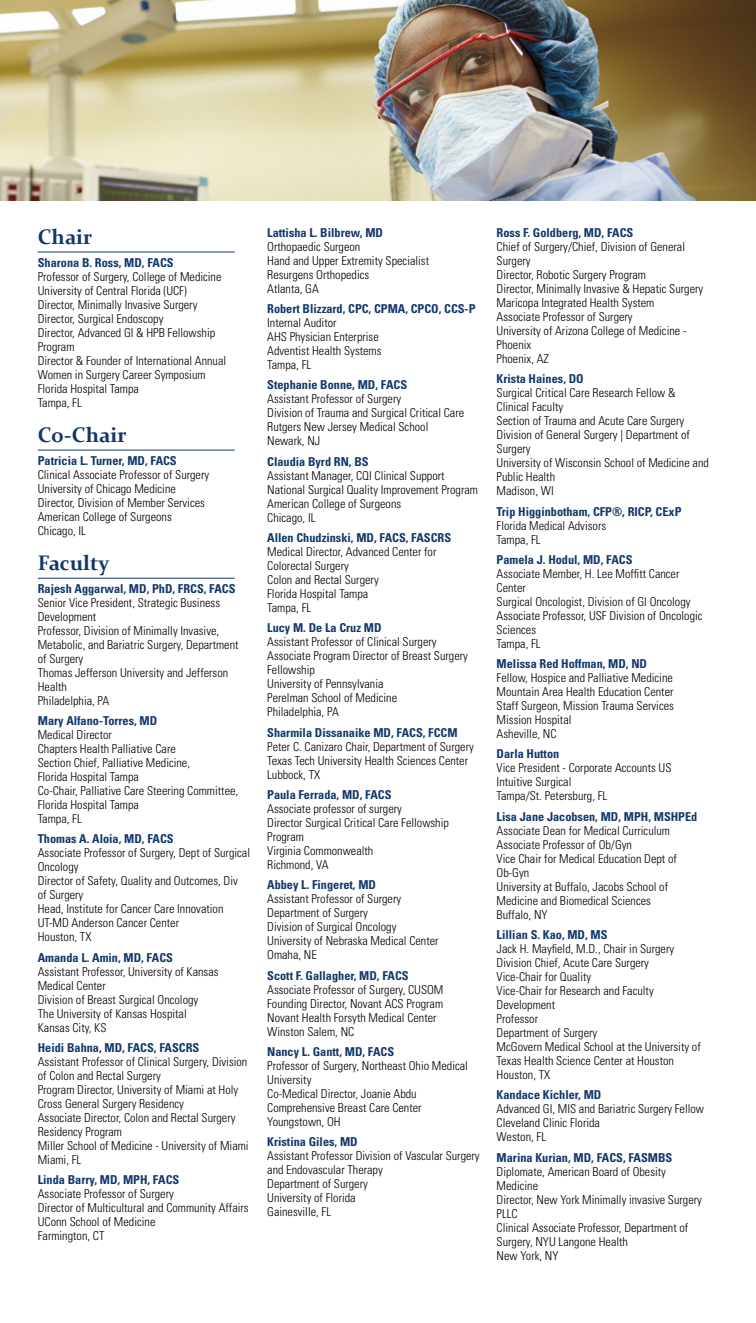
<style>
.page{position:relative;width:756px;height:1323px;background:#fff}
.page>*{position:absolute;margin:0;border:0;box-sizing:border-box;transform-origin:0 0}
.t1{font:700 21px "Constantia";color:#12376c}
.t2{font:300 condensed 12.25px/14px "Univers LT Std";color:#000}
.t3{font:700 condensed 12.25px "Univers LT Std";color:#12376c}
</style>
<div class="page">
<hr style="left:38px;top:252px;width:197px;height:1px;background:#12376c">
<hr style="left:38px;top:450px;width:197px;height:1px;background:#12376c">
<hr style="left:38px;top:578px;width:197px;height:1px;background:#12376c">
<img style="left:0;top:0;width:756px;height:200px">
<h1 class="t1" style="left:38px;top:222px;width:56px">Chair</h1>
<p class="t3" style="left:38px;top:255px;width:137px">Sharona B. Ross, MD, FACS</p>
<p class="t2" style="left:38px;top:269px;width:190px">Professor of Surgery, College of Medicine<br>University of Central Florida (UCF)<br>Director, Minimally Invasive Surgery<br>Director, Surgical Endoscopy<br>Director, Advanced GI &amp; HPB Fellowship<br>Program<br>Director &amp; Founder of International Annual<br>Women in Surgery Career Symposium<br>Florida Hospital Tampa<br>Tampa, FL</p>
<h1 class="t1" style="left:38px;top:420px;width:90px">Co-Chair</h1>
<p class="t3" style="left:38px;top:453px;width:140px">Patricia L. Turner, MD, FACS</p>
<p class="t2" style="left:38px;top:467px;width:173px">Clinical Associate Professor of Surgery<br>University of Chicago Medicine<br>Director, Division of Member Services<br>American College of Surgeons<br>Chicago, IL</p>
<h1 class="t1" style="left:38px;top:548px;width:73px">Faculty</h1>
<p class="t3" style="left:38px;top:581px;width:199px">Rajesh Aggarwal, MD, PhD, FRCS, FACS</p>
<p class="t2" style="left:38px;top:595px;width:202px">Senior Vice President, Strategic Business<br>Development<br>Professor, Division of Minimally Invasive,<br>Metabolic, and Bariatric Surgery, Department of Surgery<br>Thomas Jefferson University and Jefferson<br>Health<br>Philadelphia, PA</p>
<p class="t3" style="left:38px;top:713px;width:121px">Mary Alfano-Torres, MD</p>
<p class="t2" style="left:38px;top:728px;width:202px">Medical Director<br>Chapters Health Palliative Care<br>Section Chief, Palliative Medicine,<br>Florida Hospital Tampa<br>Co-Chair, Palliative Care Steering Committee,<br>Florida Hospital Tampa<br>Tampa, FL</p>
<p class="t3" style="left:38px;top:831px;width:137px">Thomas A. Aloia, MD, FACS</p>
<p class="t2" style="left:38px;top:846px;width:214px">Associate Professor of Surgery, Dept of Surgical<br>Oncology<br>Director of Safety, Quality and Outcomes, Div<br>of Surgery<br>Head, Institute for Cancer Care Innovation<br>UT-MD Anderson Cancer Center<br>Houston, TX</p>
<p class="t3" style="left:38px;top:950px;width:137px">Amanda L. Amin, MD, FACS</p>
<p class="t2" style="left:38px;top:964px;width:182px">Assistant Professor, University of Kansas<br>Medical Center<br>Division of Breast Surgical Oncology<br>The University of Kansas Hospital<br>Kansas City, KS</p>
<p class="t3" style="left:38px;top:1040px;width:163px">Heidi Bahna, MD, FACS, FASCRS</p>
<p class="t2" style="left:38px;top:1055px;width:212px">Assistant Professor of Clinical Surgery, Division of Colon and Rectal Surgery<br>Program Director, University of Miami at Holy Cross General Surgery Residency<br>Associate Director, Colon and Rectal Surgery Residency Program<br>Miller School of Medicine - University of Miami Miami, FL</p>
<p class="t3" style="left:38px;top:1172px;width:143px">Linda Barry, MD, MPH, FACS</p>
<p class="t2" style="left:38px;top:1187px;width:212px">Associate Professor of Surgery<br>Director of Multicultural and Community Affairs<br>UConn School of Medicine<br>Farmington, CT</p>
<p class="t3" style="left:267px;top:225px;width:117px">Lattisha L. Bilbrew, MD</p>
<p class="t2" style="left:267px;top:240px;width:163px">Orthopaedic Surgeon<br>Hand and Upper Extremity Specialist<br>Resurgens Orthopedics<br>Atlanta, GA</p>
<p class="t3" style="left:267px;top:301px;width:210px">Robert Blizzard, CPC, CPMA, CPCO, CCS-P</p>
<p class="t2" style="left:267px;top:316px;width:116px">Internal Auditor<br>AHS Physician Enterprise<br>Adventist Health Systems<br>Tampa, FL</p>
<p class="t3" style="left:267px;top:378px;width:141px">Stephanie Bonne, MD, FACS</p>
<p class="t2" style="left:267px;top:392px;width:199px">Assistant Professor of Surgery<br>Division of Trauma and Surgical Critical Care<br>Rutgers New Jersey Medical School<br>Newark, NJ</p>
<p class="t3" style="left:267px;top:454px;width:103px">Claudia Byrd RN, BS</p>
<p class="t2" style="left:267px;top:468px;width:212px">Assistant Manager, CQI Clinical Support<br>National Surgical Quality Improvement Program<br>American College of Surgeons<br>Chicago, IL</p>
<p class="t3" style="left:267px;top:530px;width:185px">Allen Chudzinski, MD, FACS, FASCRS</p>
<p class="t2" style="left:267px;top:545px;width:171px">Medical Director, Advanced Center for<br>Colorectal Surgery<br>Colon and Rectal Surgery<br>Florida Hospital Tampa<br>Tampa, FL</p>
<p class="t3" style="left:267px;top:621px;width:116px">Lucy M. De La Cruz MD</p>
<p class="t2" style="left:267px;top:635px;width:202px">Assistant Professor of Clinical Surgery<br>Associate Program Director of Breast Surgery<br>Fellowship<br>University of Pennsylvania<br>Perelman School of Medicine<br>Philadelphia, PA</p>
<p class="t3" style="left:267px;top:725px;width:192px">Sharmila Dissanaike MD, FACS, FCCM</p>
<p class="t2" style="left:267px;top:739px;width:208px">Peter C. Canizaro Chair, Department of Surgery<br>Texas Tech University Health Sciences Center<br>Lubbock, TX</p>
<p class="t3" style="left:267px;top:787px;width:126px">Paula Ferrada, MD, FACS</p>
<p class="t2" style="left:267px;top:802px;width:183px">Associate professor of surgery<br>Director Surgical Critical Care Fellowship<br>Program<br>Virginia Commonwealth<br>Richmond, VA</p>
<p class="t3" style="left:267px;top:877px;width:110px">Abbey L. Fingeret, MD</p>
<p class="t2" style="left:267px;top:892px;width:173px">Assistant Professor of Surgery<br>Department of Surgery<br>Division of Surgical Oncology<br>University of Nebraska Medical Center<br>Omaha, NE</p>
<p class="t3" style="left:267px;top:968px;width:143px">Scott F. Gallagher, MD, FACS</p>
<p class="t2" style="left:267px;top:982px;width:178px">Associate Professor of Surgery, CUSOM Founding Director, Novant ACS Program Novant Health Forsyth Medical Center Winston Salem, NC</p>
<p class="t3" style="left:267px;top:1044px;width:129px">Nancy L. Gantt, MD, FACS</p>
<p class="t2" style="left:267px;top:1059px;width:202px">Professor of Surgery, Northeast Ohio Medical<br>University<br>Co-Medical Director, Joanie Abdu<br>Comprehensive Breast Care Center<br>Youngstown, OH</p>
<p class="t3" style="left:267px;top:1134px;width:92px">Kristina Giles, MD</p>
<p class="t2" style="left:267px;top:1149px;width:214px">Assistant Professor Division of Vascular Surgery and Endovascular Therapy<br>Department of Surgery<br>University of Florida<br>Gainesville, FL</p>
<p class="t3" style="left:497px;top:225px;width:138px">Ross F. Goldberg, MD, FACS</p>
<p class="t2" style="left:497px;top:240px;width:208px">Chief of Surgery/Chief, Division of General<br>Surgery<br>Director, Robotic Surgery Program<br>Director, Minimally Invasive &amp; Hepatic Surgery<br>Maricopa Integrated Health System<br>Associate Professor of Surgery<br>University of Arizona College of Medicine -<br>Phoenix<br>Phoenix, AZ</p>
<p class="t3" style="left:497px;top:371px;width:89px">Krista Haines, DO</p>
<p class="t2" style="left:497px;top:386px;width:214px">Surgical Critical Care Research Fellow &amp;<br>Clinical Faculty<br>Section of Trauma and Acute Care Surgery<br>Division of General Surgery | Department of<br>Surgery<br>University of Wisconsin School of Medicine and<br>Public Health<br>Madison, WI</p>
<p class="t3" style="left:497px;top:504px;width:186px">Trip Higginbotham, CFP®, RICP, CExP</p>
<p class="t2" style="left:497px;top:518px;width:111px">Florida Medical Advisors<br>Tampa, FL</p>
<p class="t3" style="left:497px;top:552px;width:137px">Pamela J. Hodul, MD, FACS</p>
<p class="t2" style="left:497px;top:567px;width:207px">Associate Member, H. Lee Moffitt Cancer<br>Center<br>Surgical Oncologist, Division of GI Oncology<br>Associate Professor, USF Division of Oncologic<br>Sciences<br>Tampa, FL</p>
<p class="t3" style="left:497px;top:656px;width:152px">Melissa Red Hoffman, MD, ND</p>
<p class="t2" style="left:497px;top:671px;width:179px">Fellow, Hospice and Palliative Medicine<br>Mountain Area Health Education Center<br>Staff Surgeon, Mission Trauma Services<br>Mission Hospital<br>Asheville, NC</p>
<p class="t3" style="left:497px;top:747px;width:64px">Darla Hutton</p>
<p class="t2" style="left:497px;top:761px;width:176px">Vice President - Corporate Accounts US<br>Intuitive Surgical<br>Tampa/St. Petersburg, FL</p>
<p class="t3" style="left:497px;top:809px;width:202px">Lisa Jane Jacobsen, MD, MPH, MSHPEd</p>
<p class="t2" style="left:497px;top:823px;width:182px">Associate Dean for Medical Curriculum<br>Associate Professor of Ob/Gyn<br>Vice Chair for Medical Education Dept of<br>Ob-Gyn<br>University at Buffalo, Jacobs School of<br>Medicine and Biomedical Sciences<br>Buffalo, NY</p>
<p class="t3" style="left:497px;top:927px;width:112px">Lillian S. Kao, MD, MS</p>
<p class="t2" style="left:497px;top:942px;width:206px">Jack H. Mayfield, M.D., Chair in Surgery<br>Division Chief, Acute Care Surgery<br>Vice-Chair for Quality<br>Vice-Chair for Research and Faculty<br>Development<br>Professor<br>Department of Surgery<br>McGovern Medical School at the University of<br>Texas Health Science Center at Houston<br>Houston, TX</p>
<p class="t3" style="left:497px;top:1088px;width:106px">Kandace Kichler, MD</p>
<p class="t2" style="left:497px;top:1102px;width:209px">Advanced GI, MIS and Bariatric Surgery Fellow<br>Cleveland Clinic Florida<br>Weston, FL</p>
<p class="t3" style="left:497px;top:1150px;width:177px">Marina Kurian, MD, FACS, FASMBS</p>
<p class="t2" style="left:497px;top:1164px;width:207px">Diplomate, American Board of Obesity<br>Medicine<br>Director, New York Minimally invasive Surgery<br>PLLC<br>Clinical Associate Professor, Department of<br>Surgery, NYU Langone Health<br>New York, NY</p>
</div>
